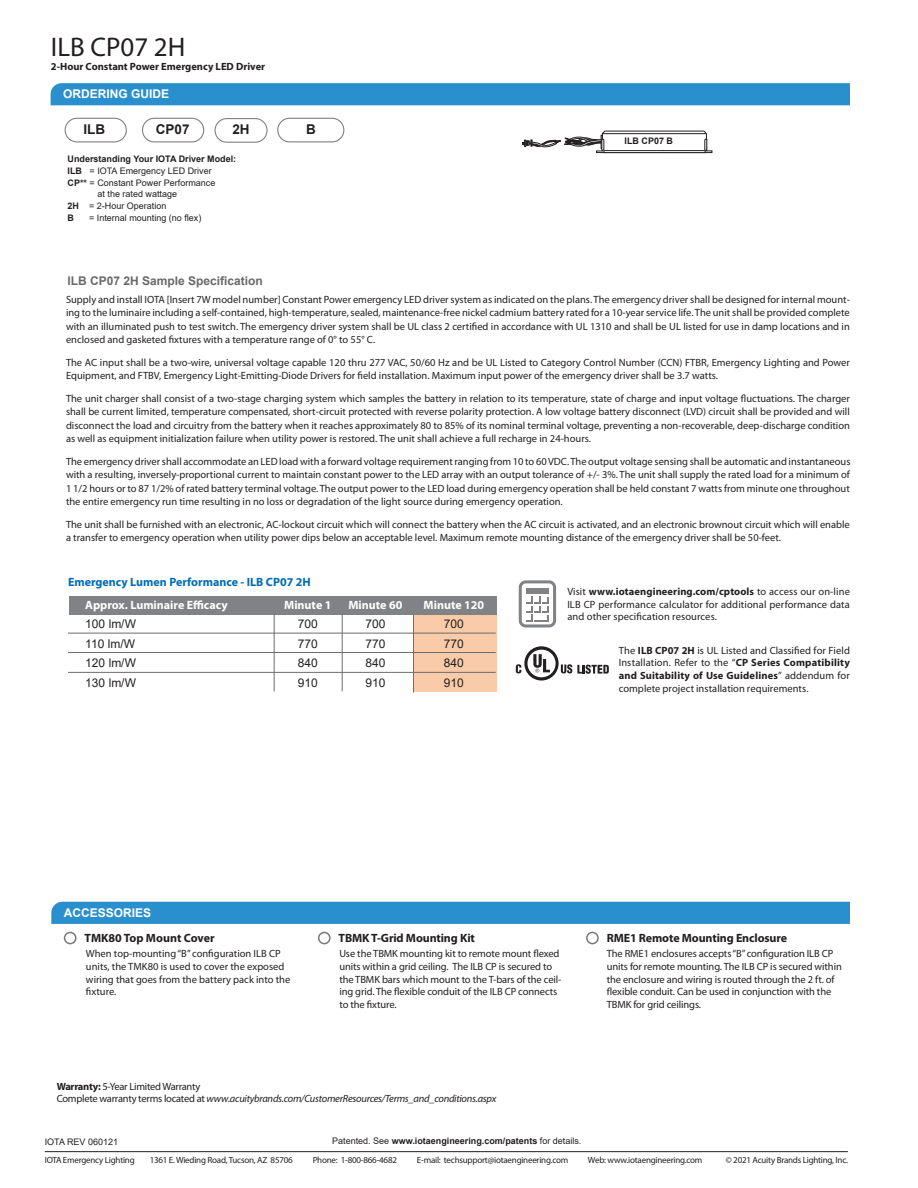
<style>
.page{position:relative;width:918px;height:1188px;background:#fff}
.page>*{position:absolute;margin:0;border:0;box-sizing:border-box;transform-origin:0 0}
.Body_text{font:27px "Myriad Pro";color:#231f20}
.Body_text-2{font:700 13.5px "Arial";color:#231f20}
.Body_text-3{font:700 12px "Myriad Pro";letter-spacing:-.01em;color:#231f20}
.t1{font:12px "Arial";color:#231f20}
.t2{font:700 12px "Myriad Pro";color:#fff}
.Body_text-4{font:700 12px "Myriad Pro";color:#006cb7}
.Body_text-5{font:700 12px "Arial";color:#69696c}
.Body_text-6{font:700 12px "Arial";color:#fff}
.Body_text-7{font:10.5px/12.6px "Myriad Pro";color:#231f20;text-align:justify}
.t3{font:italic 10.5px/12.6px "Myriad Pro";letter-spacing:-.025em;color:#231f20}
.Body_text-8{font:700 10.5px "Myriad Pro";color:#231f20}
.t4{font:9px "Myriad Pro";letter-spacing:-.025em;color:#231f20}
.Body_text-9{font:9px/10.5px "Arial";color:#231f20}
.Body_text-10{font:700 9px "Arial";color:#231f20}
.s1{font-weight:700}
.s2{font-weight:700;font-style:normal}
.s3{font-style:normal}
.s4{font-weight:400}
</style>
<div class="page">
<div style="left:414px;top:597px;width:82px;height:95px;background:#f9cba8"></div>
<hr style="left:45px;top:1151px;width:803px;height:1px;background:#231f20">
<div style="left:51px;top:902px;width:799px;height:22px;background:#2a90cd"></div>
<div style="left:519px;top:580px;width:37px;height:47px;border:3px solid #808285;border-radius:5px"></div>
<div style="left:527px;top:589px;width:22px;height:5px;background:#808285"></div>
<svg style="left:526px;top:597px;width:23px;height:25px"></svg>
<div style="left:64px;top:932px;width:13px;height:12px;border:2px solid #76787b;border-radius:50%"></div>
<div style="left:318px;top:932px;width:13px;height:12px;border:2px solid #76787b;border-radius:50%"></div>
<div style="left:586px;top:932px;width:13px;height:12px;border:2px solid #76787b;border-radius:50%"></div>
<svg style="left:516px;top:646px;width:93px;height:35px"></svg>
<div style="left:69px;top:596px;width:427px;height:19px;background:#808285"></div>
<hr style="left:68px;top:633px;width:428px;height:1px;background:#6c6d70">
<hr style="left:68px;top:652px;width:428px;height:1px;background:#6c6d70">
<hr style="left:68px;top:672px;width:428px;height:1px;background:#6c6d70">
<hr style="left:274px;top:614px;width:1px;height:77px;background:#6c6d70">
<hr style="left:342px;top:614px;width:1px;height:77px;background:#6c6d70">
<hr style="left:413px;top:615px;width:1px;height:78px;background:#6c6d70">
<div style="left:51px;top:83px;width:799px;height:22px;background:#2a90cd"></div>
<svg style="left:522px;top:131px;width:190px;height:22px"></svg>
<div style="left:65px;top:118px;width:62px;height:24px;border:1px solid #808285;border-radius:12px"></div>
<div style="left:142px;top:118px;width:62px;height:24px;border:1px solid #808285;border-radius:12px"></div>
<div style="left:277px;top:118px;width:67px;height:24px;border:1px solid #808285;border-radius:12px"></div>
<div style="left:214px;top:118px;width:54px;height:25px;border:1px solid #808285;border-radius:12px"></div>
<p class="Body_text" style="left:51px;top:30px;width:136px">ILB CP07 2H</p>
<p class="Body_text-8" style="left:51px;top:59px;width:216px">2-Hour Constant Power Emergency LED Driver</p>
<p class="Body_text-6" style="left:63px;top:86px;width:108px">ORDERING GUIDE</p>
<p class="Body_text-2" style="left:83px;top:120px;width:23px">ILB</p>
<p class="Body_text-2" style="left:156px;top:120px;width:35px">CP07</p>
<p class="Body_text-2" style="left:306px;top:120px;width:11px">B</p>
<p class="Body_text-2" style="left:232px;top:120px;width:19px">2H</p>
<p class="Body_text-10" style="left:68px;top:153px;width:170px">Understanding Your IOTA Driver Model:</p>
<p class="Body_text-9" style="left:68px;top:166px;width:146px"><span class="s1">ILB</span> = IOTA Emergency LED Driver</p>
<p class="Body_text-9" style="left:98px;top:178px;width:119px;text-indent:-30px"><span class="s1">CP**</span> = Constant Power Performance at the rated wattage</p>
<p class="Body_text-9" style="left:68px;top:200px;width:100px"><span class="s1">2H</span> = 2-Hour Operation</p>
<p class="Body_text-10" style="left:68px;top:211px;width:8px">B</p>
<p class="Body_text-9" style="left:89px;top:212px;width:114px">= Internal mounting (no flex)</p>
<p class="Body_text-5" style="left:68px;top:273px;width:197px">ILB CP07 2H Sample Specification</p>
<p class="Body_text-10" style="left:625px;top:135px;width:50px">ILB CP07 B</p>
<p class="Body_text-7" style="left:66px;top:292px;width:785px;line-height:13.5px">Supply and install IOTA [Insert 7W model number] Constant Power emergency LED driver system as indicated on the plans. The emergency driver shall be designed for internal mount&shy;ing to the luminaire including a self-contained, high-temperature, sealed, maintenance-free nickel cadmium battery rated for a 10-year service life. The unit shall be provided complete with an illuminated push to test switch. The emergency driver system shall be UL class 2 certified in accordance with UL 1310 and shall be UL listed for use in damp locations and in enclosed and gasketed fixtures with a temperature range of 0° to 55° C.</p>
<p class="Body_text-7" style="left:66px;top:355px;width:785px;line-height:13.5px">The AC input shall be a two-wire, universal voltage capable 120 thru 277 VAC, 50/60 Hz and be UL Listed to Category Control Number (CCN) FTBR, Emergency Lighting and Power<br>Equipment, and FTBV, Emergency Light-Emitting-Diode Drivers for field installation. Maximum input power of the emergency driver shall be 3.7 watts.</p>
<p class="Body_text-7" style="left:66px;top:391px;width:786px;line-height:13.5px">The unit charger shall consist of a two-stage charging system which samples the battery in relation to its temperature, state of charge and input voltage fluctuations. The charger shall be current limited, temperature compensated, short-circuit protected with reverse polarity protection. A low voltage battery disconnect (LVD) circuit shall be provided and will disconnect the load and circuitry from the battery when it reaches approximately 80 to 85% of its nominal terminal voltage, preventing a non-recoverable, deep-discharge condition as well as equipment initialization failure when utility power is restored. The unit shall achieve a full recharge in 24-hours.</p>
<p class="Body_text-7" style="left:66px;top:454px;width:786px;line-height:13.5px">The emergency driver shall accommodate an LED load with a forward voltage requirement ranging from 10 to 60 VDC. The output voltage sensing shall be automatic and instantaneous with a resulting, inversely-proportional current to maintain constant power to the LED array with an output tolerance of +/- 3%. The unit shall supply the rated load for a minimum of 1 1/2 hours or to 87 1/2% of rated battery terminal voltage. The output power to the LED load during emergency operation shall be held constant 7 watts from minute one throughout the entire emergency run time resulting in no loss or degradation of the light source during emergency operation.</p>
<p class="Body_text-7" style="left:66px;top:517px;width:785px;line-height:13.5px">The unit shall be furnished with an electronic, AC-lockout circuit which will connect the battery when the AC circuit is activated, and an electronic brownout circuit which will enable a transfer to emergency operation when utility power dips below an acceptable level. Maximum remote mounting distance of the emergency driver shall be 50-feet.</p>
<p class="Body_text-4" style="left:68px;top:574px;width:244px">Emergency Lumen Performance - ILB CP07 2H</p>
<p class="t2" style="left:85px;top:597px;width:144px">Approx. Luminaire Efficacy</p>
<p class="t1" style="left:85px;top:616px;width:52px">100 lm/W</p>
<p class="t1" style="left:85px;top:635px;width:51px">110 lm/W</p>
<p class="t1" style="left:85px;top:655px;width:52px">120 lm/W</p>
<p class="t1" style="left:85px;top:674px;width:52px">130 lm/W</p>
<p class="t2" style="left:284px;top:597px;width:49px">Minute 1</p>
<p class="t1" style="left:298px;top:616px;width:22px">700</p>
<p class="t1" style="left:298px;top:635px;width:22px">770</p>
<p class="t1" style="left:298px;top:655px;width:22px">840</p>
<p class="t1" style="left:298px;top:674px;width:22px">910</p>
<p class="t2" style="left:348px;top:597px;width:55px">Minute 60</p>
<p class="t1" style="left:365px;top:616px;width:22px">700</p>
<p class="t1" style="left:365px;top:635px;width:22px">770</p>
<p class="t1" style="left:365px;top:655px;width:22px">840</p>
<p class="t1" style="left:365px;top:674px;width:22px">910</p>
<p class="t2" style="left:424px;top:597px;width:62px">Minute 120</p>
<p class="t1" style="left:444px;top:616px;width:22px">700</p>
<p class="t1" style="left:444px;top:635px;width:22px">770</p>
<p class="t1" style="left:444px;top:655px;width:22px">840</p>
<p class="t1" style="left:444px;top:674px;width:22px">910</p>
<p class="Body_text-7" style="left:567px;top:585px;width:284px">Visit <span class="s1">www.iotaengineering.com/cptools</span> to access our on-line ILB CP performance calculator for additional performance data and other specification resources.</p>
<p class="Body_text-7" style="left:619px;top:644px;width:233px">The <span class="s1">ILB CP07 2H</span> is UL Listed and Classified for Field Installation. Refer to the “<span class="s1">CP Series Compatibility and Suitability of Use Guidelines</span>” addendum for complete project installation requirements.</p>
<p class="Body_text-6" style="left:64px;top:905px;width:89px">ACCESSORIES</p>
<p class="Body_text-3" style="left:84px;top:930px;width:132px">TMK80 Top Mount Cover</p>
<p class="Body_text-3" style="left:339px;top:930px;width:138px">TBMK T-Grid Mounting Kit</p>
<p class="Body_text-3" style="left:607px;top:930px;width:182px">RME1 Remote Mounting Enclosure</p>
<p class="Body_text-7" style="left:86px;top:947px;width:206px;text-align:left">When top-mounting “B” configuration ILB CP units, the TMK80 is used to cover the exposed wiring that goes from the battery pack into the fixture.</p>
<p class="Body_text-7" style="left:339px;top:947px;width:224px;text-align:left">Use the TBMK mounting kit to remote mount flexed units within a grid ceiling. The ILB CP is secured to the TBMK bars which mount to the T-bars of the ceil&shy;ing grid. The flexible conduit of the ILB CP connects to the fixture.</p>
<p class="Body_text-7" style="left:607px;top:947px;width:237px;text-align:left">The RME1 enclosures accepts “B” configuration ILB CP units for remote mounting. The ILB CP is secured within the enclosure and wiring is routed through the 2 ft. of flexible conduit. Can be used in conjunction with the TBMK for grid ceilings.</p>
<p class="t3" style="left:57px;top:1080px;width:441px"><span class="s2">Warranty:</span> <span class="s3">5-Year Limited Warranty<br>Complete warranty terms located at</span> www.acuitybrands.com/CustomerResources/Terms_and_conditions.aspx</p>
<p class="Body_text-9" style="left:45px;top:1136px;width:75px">IOTA REV 060121</p>
<p class="Body_text-10" style="left:332px;top:1135px;width:251px"><span class="s4">Patented. See</span> www.iotaengineering.com/patents <span class="s4">for details.</span></p>
<p class="t4" style="left:45px;top:1155px;width:92px">IOTA Emergency Lighting</p>
<p class="t4" style="left:150px;top:1155px;width:145px">1361 E. Wieding Road, Tucson, AZ 85706</p>
<p class="t4" style="left:313px;top:1155px;width:86px">Phone: 1-800-866-4682</p>
<p class="t4" style="left:417px;top:1155px;width:153px">E-mail: techsupport@iotaengineering.com</p>
<p class="t4" style="left:588px;top:1155px;width:116px">Web: www.iotaengineering.com</p>
<p class="t4" style="left:726px;top:1155px;width:124px">© 2021 Acuity Brands Lighting, Inc.</p>
</div>
